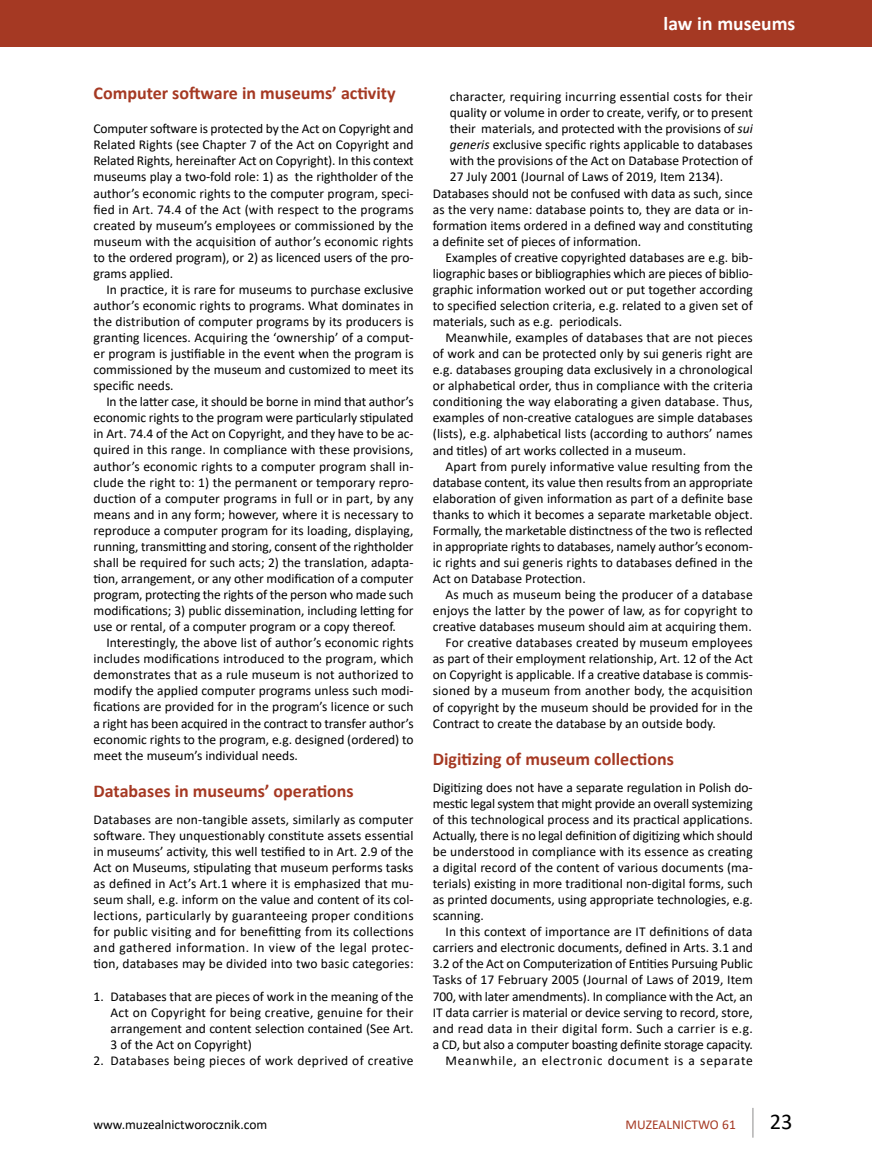
<style>
.page{position:relative;width:872px;height:1170px;background:#fff}
.page>*{position:absolute;margin:0;border:0;box-sizing:border-box;transform-origin:0 0}
.t1{font:22.5px "Calibri";color:#000}
.t2{font:700 19.5px "Calibri";color:#fff}
.t3{font:700 18px "Calibri";color:#a53923}
.t4{font:13.5px/16px "Calibri";color:#000;text-align:justify}
.t5{font:13.5px "Calibri";letter-spacing:.02em;color:#000}
.t6{font:13.5px "Calibri";letter-spacing:.025em;color:#000}
.t7{font:13.5px "Calibri";color:#a53923}
.s1{font-style:italic}
</style>
<div class="page">
<hr style="left:752px;top:1107px;width:1px;height:30px;background:#b3b2b2">
<div style="left:0;top:0;width:872px;height:47px;background:#a53923"></div>
<h2 class="t2" style="left:663px;top:10px;width:133px">law in museums</h2>
<h3 class="t3" style="left:94px;top:80px;width:303px">Computer software in museums’ activity</h3>
<p class="t4" style="left:94px;top:120px;width:321px">Computer software is protected by the Act on Copyright and Related Rights (see Chapter 7 of the Act on Copyright and Related Rights, hereinafter Act on Copyright). In this context museums play a two-fold role: 1) as the rightholder of the author’s economic rights to the computer program, speci&shy;fied in Art. 74.4 of the Act (with respect to the programs created by museum’s employees or commissioned by the museum with the acquisition of author’s economic rights to the ordered program), or 2) as licenced users of the pro&shy;grams applied.</p>
<p class="t4" style="left:94px;top:281px;width:321px;text-indent:13px">In practice, it is rare for museums to purchase exclusive author’s economic rights to programs. What dominates in the distribution of computer programs by its producers is granting licences. Acquiring the ‘ownership’ of a comput&shy;er program is justifiable in the event when the program is commissioned by the museum and customized to meet its specific needs.</p>
<p class="t4" style="left:94px;top:393px;width:321px;text-indent:13px">In the latter case, it should be borne in mind that author’s economic rights to the program were particularly stipulated in Art. 74.4 of the Act on Copyright, and they have to be ac&shy;quired in this range. In compliance with these provisions, author’s economic rights to a computer program shall in&shy;clude the right to: 1) the permanent or temporary repro&shy;duction of a computer programs in full or in part, by any means and in any form; however, where it is necessary to reproduce a computer program for its loading, displaying, running, transmitting and storing, consent of the rightholder shall be required for such acts; 2) the translation, adapta&shy;tion, arrangement, or any other modification of a computer program, protecting the rights of the person who made such modifications; 3) public dissemination, including letting for use or rental, of a computer program or a copy thereof.</p>
<p class="t4" style="left:94px;top:634px;width:322px;text-indent:13px">Interestingly, the above list of author’s economic rights includes modifications introduced to the program, which demonstrates that as a rule museum is not authorized to modify the applied computer programs unless such modi&shy;fications are provided for in the program’s licence or such a right has been acquired in the contract to transfer author’s economic rights to the program, e.g. designed (ordered) to meet the museum’s individual needs.</p>
<h3 class="t3" style="left:94px;top:778px;width:262px">Databases in museums’ operations</h3>
<p class="t4" style="left:94px;top:810px;width:321px">Databases are non-tangible assets, similarly as computer software. They unquestionably constitute assets essential in museums’ activity, this well testified to in Art. 2.9 of the Act on Museums, stipulating that museum performs tasks as defined in Act’s Art.1 where it is emphasized that mu&shy;seum shall, e.g. inform on the value and content of its col&shy;lections, particularly by guaranteeing proper conditions for public visiting and for benefitting from its collections and gathered information. In view of the legal protec&shy;tion, databases may be divided into two basic categories:</p>
<p class="t4" style="left:111px;top:987px;width:304px;text-indent:-17px">1. Databases that are pieces of work in the meaning of the Act on Copyright for being creative, genuine for their arrangement and content selection contained (See Art.<br>3 of the Act on Copyright)</p>
<p class="t6" style="left:94px;top:1050px;width:321px">2. Databases being pieces of work deprived of creative</p>
<p class="t5" style="left:450px;top:87px;width:304px">character, requiring incurring essential costs for their</p>
<p class="t4" style="left:450px;top:104px;width:304px">quality or volume in order to create, verify, or to present</p>
<p class="t4" style="left:450px;top:120px;width:304px">their materials, and protected with the provisions of <span class="s1">sui</span></p>
<p class="t4" style="left:450px;top:136px;width:304px"><span class="s1">generis</span> exclusive specific rights applicable to databases</p>
<p class="t4" style="left:450px;top:152px;width:304px">with the provisions of the Act on Database Protection of</p>
<p class="t4" style="left:450px;top:169px;width:275px">27 July 2001 (Journal of Laws of 2019, Item 2134).</p>
<p class="t4" style="left:433px;top:185px;width:321px">Databases should not be confused with data as such, since</p>
<p class="t4" style="left:433px;top:201px;width:321px">as the very name: database points to, they are data or in-</p>
<p class="t4" style="left:433px;top:217px;width:321px">formation items ordered in a defined way and constituting</p>
<p class="t4" style="left:433px;top:233px;width:210px">a definite set of pieces of information.</p>
<p class="t4" style="left:445px;top:249px;width:309px">Examples of creative copyrighted databases are e.g. bib-</p>
<p class="t4" style="left:433px;top:265px;width:321px">liographic bases or bibliographies which are pieces of biblio-</p>
<p class="t4" style="left:433px;top:281px;width:321px">graphic information worked out or put together according</p>
<p class="t4" style="left:433px;top:297px;width:321px">to specified selection criteria, e.g. related to a given set of</p>
<p class="t4" style="left:433px;top:313px;width:191px">materials, such as e.g. periodicals.</p>
<p class="t4" style="left:445px;top:329px;width:309px">Meanwhile, examples of databases that are not pieces</p>
<p class="t4" style="left:433px;top:345px;width:322px">of work and can be protected only by sui generis right are</p>
<p class="t4" style="left:433px;top:361px;width:321px">e.g. databases grouping data exclusively in a chronological</p>
<p class="t4" style="left:433px;top:377px;width:322px">or alphabetical order, thus in compliance with the criteria</p>
<p class="t4" style="left:433px;top:393px;width:321px">conditioning the way elaborating a given database. Thus,</p>
<p class="t4" style="left:433px;top:409px;width:321px">examples of non-creative catalogues are simple databases</p>
<p class="t4" style="left:433px;top:425px;width:321px">(lists), e.g. alphabetical lists (according to authors’ names</p>
<p class="t4" style="left:433px;top:441px;width:255px">and titles) of art works collected in a museum.</p>
<p class="t4" style="left:445px;top:457px;width:309px">Apart from purely informative value resulting from the</p>
<p class="t4" style="left:433px;top:474px;width:321px">database content, its value then results from an appropriate</p>
<p class="t4" style="left:433px;top:490px;width:321px">elaboration of given information as part of a definite base</p>
<p class="t4" style="left:433px;top:506px;width:321px">thanks to which it becomes a separate marketable object.</p>
<p class="t4" style="left:433px;top:522px;width:321px">Formally, the marketable distinctness of the two is reflected</p>
<p class="t4" style="left:433px;top:538px;width:321px">in appropriate rights to databases, namely author’s econom-</p>
<p class="t4" style="left:433px;top:554px;width:322px">ic rights and sui generis rights to databases defined in the</p>
<p class="t4" style="left:433px;top:570px;width:154px">Act on Database Protection.</p>
<p class="t4" style="left:445px;top:586px;width:309px">As much as museum being the producer of a database</p>
<p class="t4" style="left:433px;top:602px;width:321px">enjoys the latter by the power of law, as for copyright to</p>
<p class="t4" style="left:433px;top:618px;width:320px">creative databases museum should aim at acquiring them.</p>
<p class="t4" style="left:445px;top:634px;width:309px">For creative databases created by museum employees</p>
<p class="t4" style="left:433px;top:650px;width:321px">as part of their employment relationship, Art. 12 of the Act</p>
<p class="t4" style="left:433px;top:666px;width:321px">on Copyright is applicable. If a creative database is commis-</p>
<p class="t5" style="left:433px;top:681px;width:321px">sioned by a museum from another body, the acquisition</p>
<p class="t4" style="left:433px;top:698px;width:321px">of copyright by the museum should be provided for in the</p>
<p class="t4" style="left:433px;top:714px;width:284px">Contract to create the database by an outside body.</p>
<h3 class="t3" style="left:433px;top:746px;width:243px">Digitizing of museum collections</h3>
<p class="t4" style="left:433px;top:778px;width:321px">Digitizing does not have a separate regulation in Polish do&shy;mestic legal system that might provide an overall systemizing of this technological process and its practical applications.<br>Actually, there is no legal definition of digitizing which should be understood in compliance with its essence as creating a digital record of the content of various documents (ma&shy;terials) existing in more traditional non-digital forms, such as printed documents, using appropriate technologies, e.g. scanning.</p>
<p class="t4" style="left:433px;top:923px;width:322px;text-align:right">In this context of importance are IT definitions of data carriers and electronic documents, defined in Arts. 3.1 and 3.2 of the Act on Computerization of Entities Pursuing Public Tasks of 17 February 2005 (Journal of Laws of 2019, Item 700, with later amendments). In compliance with the Act, an IT data carrier is material or device serving to record, store, and read data in their digital form. Such a carrier is e.g. a CD, but also a computer boasting definite storage capacity.<br>Meanwhile, an electronic document is a separate</p>
<p class="t4" style="left:94px;top:1115px;width:175px">www.muzealnictworocznik.com</p>
<p class="t7" style="left:625px;top:1114px;width:112px">MUZEALNICTWO 61</p>
<h1 class="t1" style="left:770px;top:1105px;width:24px">23</h1>
</div>
